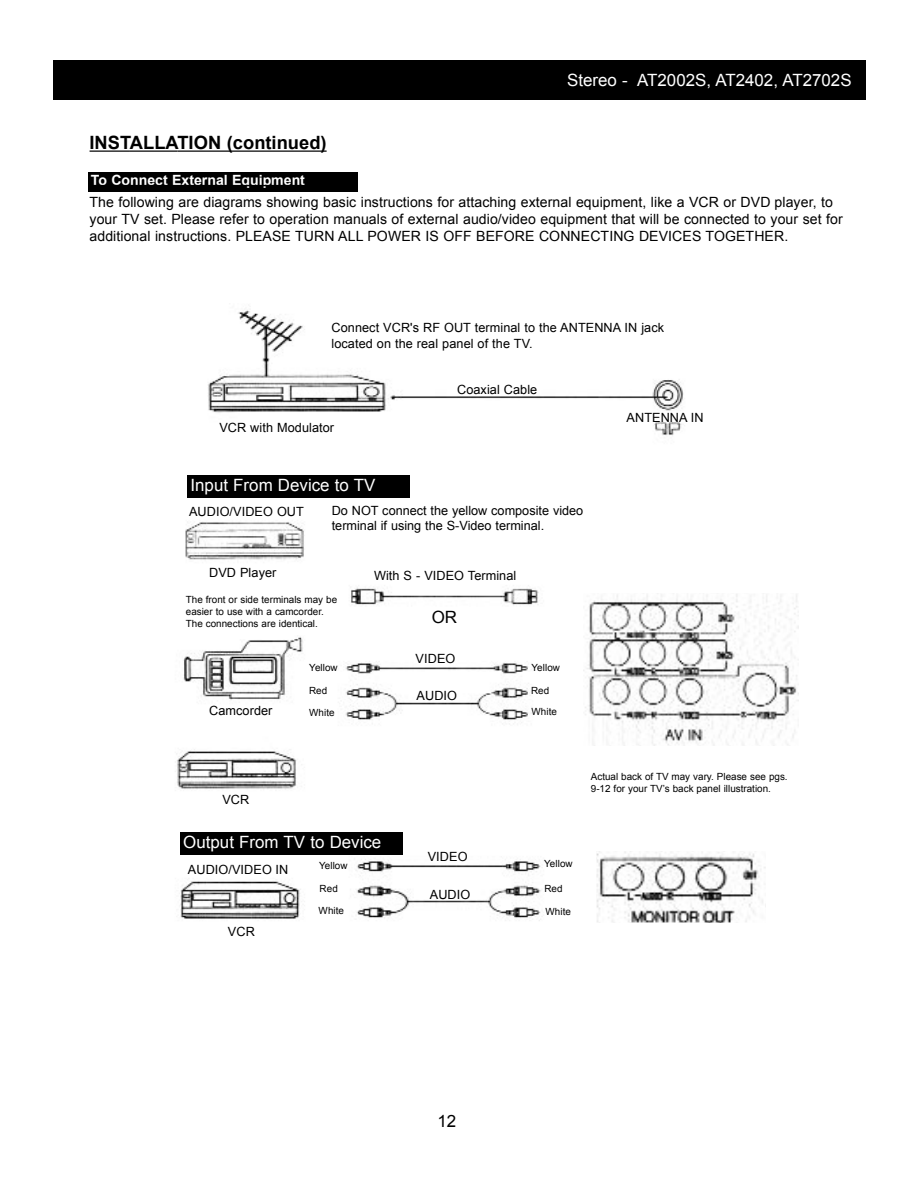
<style>
.page{position:relative;width:918px;height:1188px;background:#fff}
.page>*{position:absolute;margin:0;border:0;box-sizing:border-box;transform-origin:0 0}
.t1{font:700 18.3px "Arial";color:#000}
.t2{font:16.95px "Arial";color:#fff}
.t3{font:16.95px "Arial";color:#000}
.t4{font:14.1px/17px "Arial";letter-spacing:.005em;color:#000}
.t5{font:700 14.1px "Arial";color:#fff}
.t6{font:12.75px/15.3px "Arial";letter-spacing:.005em;color:#000}
.t7{font:9.9px/11.9px "Arial";color:#000}
</style>
<div class="page">
<div style="left:54px;top:60px;width:812px;height:39px;background:#000"></div>
<hr style="left:90px;top:151px;width:40px;height:1px;background:#000">
<hr style="left:130px;top:151px;width:47px;height:1px;background:#000">
<hr style="left:177px;top:151px;width:150px;height:1px;background:#000">
<div style="left:88px;top:172px;width:270px;height:19px;background:#000"></div>
<img style="left:176px;top:310px;width:568px;height:611px">
<div style="left:330px;top:504px;width:257px;height:36px;background:#fff"></div>
<div style="left:589px;top:772px;width:205px;height:30px;background:#fff"></div>
<div style="left:180px;top:832px;width:223px;height:23px;background:#000"></div>
<div style="left:188px;top:475px;width:222px;height:23px;background:#000"></div>
<div style="left:184px;top:594px;width:156px;height:41px;background:#fff"></div>
<div style="left:410px;top:610px;width:69px;height:25px;background:#fff"></div>
<img style="left:584px;top:594px;width:215px;height:151px">
<img style="left:597px;top:851px;width:168px;height:72px">
<p class="t2" style="left:567px;top:71px;width:286px">Stereo - AT2002S, AT2402, AT2702S</p>
<p class="t1" style="left:90px;top:133px;width:239px">INSTALLATION (continued)</p>
<p class="t5" style="left:91px;top:172px;width:216px">To Connect External Equipment</p>
<p class="t4" style="left:90px;top:194px;width:755px">The following are diagrams showing basic instructions for attaching external equipment, like a VCR or DVD player, to your TV set. Please refer to operation manuals of external audio/video equipment that will be connected to your set for additional instructions. PLEASE TURN ALL POWER IS OFF BEFORE CONNECTING DEVICES TOGETHER.</p>
<p class="t6" style="left:332px;top:320px;width:334px">Connect VCR's RF OUT terminal to the ANTENNA IN jack located on the real panel of the TV.</p>
<p class="t6" style="left:457px;top:382px;width:82px">Coaxial Cable</p>
<p class="t6" style="left:219px;top:419px;width:116px">VCR with Modulator</p>
<p class="t6" style="left:627px;top:410px;width:79px">ANTENNA IN</p>
<p class="t2" style="left:191px;top:476px;width:186px">Input From Device to TV</p>
<p class="t6" style="left:189px;top:504px;width:116px">AUDIO/VIDEO OUT</p>
<p class="t6" style="left:209px;top:564px;width:69px">DVD Player</p>
<p class="t6" style="left:332px;top:503px;width:253px">Do NOT connect the yellow composite video terminal if using the S-Video terminal.</p>
<p class="t6" style="left:374px;top:568px;width:144px">With S - VIDEO Terminal</p>
<p class="t7" style="left:186px;top:594px;width:153px">The front or side terminals may be easier to use with a camcorder.<br>The connections are identical.</p>
<p class="t3" style="left:432px;top:608px;width:27px">OR</p>
<p class="t6" style="left:209px;top:702px;width:65px">Camcorder</p>
<p class="t6" style="left:416px;top:651px;width:41px">VIDEO</p>
<p class="t7" style="left:309px;top:662px;width:30px">Yellow</p>
<p class="t7" style="left:309px;top:707px;width:27px">White</p>
<p class="t7" style="left:532px;top:662px;width:30px">Yellow</p>
<p class="t7" style="left:532px;top:706px;width:27px">White</p>
<p class="t7" style="left:309px;top:685px;width:20px">Red</p>
<p class="t7" style="left:531px;top:685px;width:20px">Red</p>
<p class="t6" style="left:417px;top:688px;width:42px">AUDIO</p>
<p class="t6" style="left:222px;top:792px;width:28px">VCR</p>
<p class="t2" style="left:183px;top:833px;width:200px">Output From TV to Device</p>
<p class="t6" style="left:188px;top:862px;width:102px">AUDIO/VIDEO IN</p>
<p class="t6" style="left:228px;top:924px;width:28px">VCR</p>
<p class="t7" style="left:319px;top:860px;width:30px">Yellow</p>
<p class="t7" style="left:319px;top:904px;width:27px">White</p>
<p class="t7" style="left:320px;top:882px;width:20px">Red</p>
<p class="t6" style="left:428px;top:849px;width:41px">VIDEO</p>
<p class="t6" style="left:430px;top:887px;width:42px">AUDIO</p>
<p class="t7" style="left:591px;top:771px;width:198px">Actual back of TV may vary. Please see pgs.<br>9-12 for your TVís back panel illustration.</p>
<p class="t7" style="left:544px;top:858px;width:30px">Yellow</p>
<p class="t7" style="left:544px;top:883px;width:20px">Red</p>
<p class="t7" style="left:546px;top:905px;width:27px">White</p>
<p class="t3" style="left:437px;top:1112px;width:20px">12</p>
</div>
